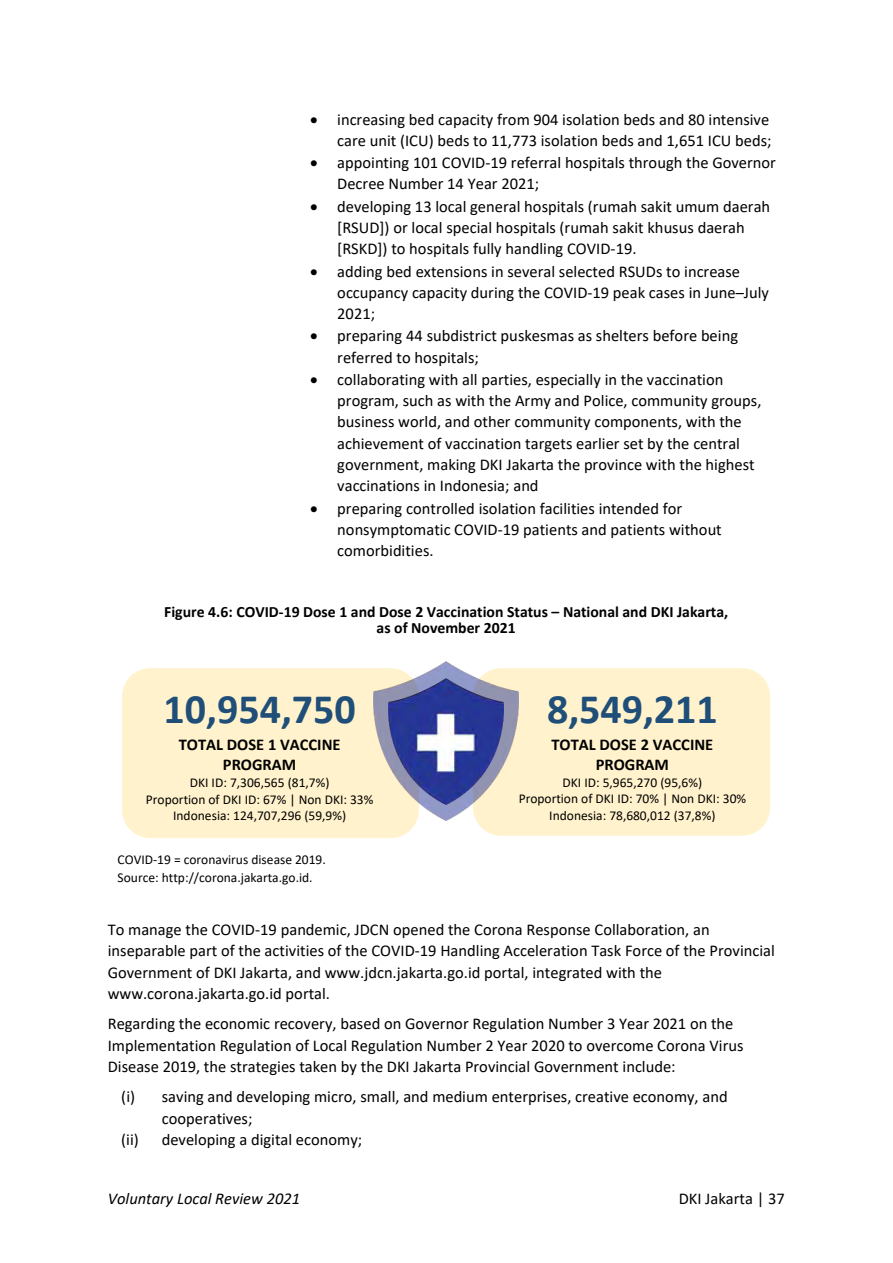
<style>
.page{position:relative;width:893px;height:1263px;background:#fff}
.page>*{position:absolute;margin:0;border:0;box-sizing:border-box;transform-origin:0 0}
.t1{font:700 42px "Calibri";color:#1f4e79}
.t2{font:16.5px/21.3px "Calibri";color:#000}
.t3{font:700 16.5px/20.1px "Calibri";color:#000;text-align:center}
.t4{font:italic 16.5px "Calibri";color:#000}
.t5{font:700 15.75px/15.8px "Calibri";color:#000;text-align:center}
.t6{font:13.5px/16.5px "Calibri";color:#000;text-align:center}
</style>
<div class="page">
<div style="left:122px;top:668px;width:297px;height:170px;background:#fff2cc;border-radius:28px"></div>
<div style="left:473px;top:668px;width:297px;height:168px;background:#fff2cc;border-radius:28px"></div>
<img style="left:373px;top:662px;width:146px;height:158px">
<img style="left:389px;top:679px;width:114px;height:125px">
<p class="t2" style="left:310px;top:108px;width:463px;text-align:right">• increasing bed capacity from 904 isolation beds and 80 intensive care unit (ICU) beds to 11,773 isolation beds and 1,651 ICU beds;</p>
<p class="t2" style="left:337px;top:152px;width:440px;text-indent:-27px">• appointing 101 COVID-19 referral hospitals through the Governor<br>Decree Number 14 Year 2021;</p>
<p class="t2" style="left:337px;top:195px;width:434px;text-indent:-27px">• developing 13 local general hospitals (rumah sakit umum daerah [RSUD]) or local special hospitals (rumah sakit khusus daerah [RSKD]) to hospitals fully handling COVID-19.</p>
<p class="t2" style="left:337px;top:260px;width:433px;text-indent:-27px">• adding bed extensions in several selected RSUDs to increase occupancy capacity during the COVID-19 peak cases in June–July<br>2021;</p>
<p class="t2" style="left:337px;top:325px;width:402px;text-indent:-27px">• preparing 44 subdistrict puskesmas as shelters before being referred to hospitals;</p>
<p class="t2" style="left:337px;top:368px;width:426px;text-indent:-27px">• collaborating with all parties, especially in the vaccination program, such as with the Army and Police, community groups, business world, and other community components, with the achievement of vaccination targets earlier set by the central government, making DKI Jakarta the province with the highest vaccinations in Indonesia; and</p>
<p class="t2" style="left:337px;top:497px;width:386px;text-indent:-27px">• preparing controlled isolation facilities intended for nonsymptomatic COVID-19 patients and patients without comorbidities.</p>
<p class="t5" style="left:164px;top:604px;width:565px">Figure 4.6: COVID-19 Dose 1 and Dose 2 Vaccination Status – National and DKI Jakarta, as of November 2021</p>
<h1 class="t1" style="left:164px;top:679px;width:194px">10,954,750</h1>
<p class="t3" style="left:179px;top:734px;width:163px">TOTAL DOSE 1 VACCINE<br>PROGRAM</p>
<p class="t6" style="left:146px;top:774px;width:229px">DKI ID: 7,306,565 (81,7%)<br>Proportion of DKI ID: 67% | Non DKI: 33%<br>Indonesia: 124,707,296 (59,9%)</p>
<p class="t6" style="left:118px;top:850px;width:210px;line-height:18px;text-align:left">COVID-19 = coronavirus disease 2019.<br>Source: http://corona.jakarta.go.id.</p>
<h1 class="t1" style="left:547px;top:679px;width:172px">8,549,211</h1>
<p class="t3" style="left:551px;top:734px;width:163px">TOTAL DOSE 2 VACCINE<br>PROGRAM</p>
<p class="t6" style="left:519px;top:774px;width:229px">DKI ID: 5,965,270 (95,6%)<br>Proportion of DKI ID: 70% | Non DKI: 30%<br>Indonesia: 78,680,012 (37,8%)</p>
<p class="t2" style="left:108px;top:918px;width:669px">To manage the COVID-19 pandemic, JDCN opened the Corona Response Collaboration, an inseparable part of the activities of the COVID-19 Handling Acceleration Task Force of the Provincial Government of DKI Jakarta, and www.jdcn.jakarta.go.id portal, integrated with the www.corona.jakarta.go.id portal.</p>
<p class="t2" style="left:108px;top:1013px;width:637px">Regarding the economic recovery, based on Governor Regulation Number 3 Year 2021 on the<br>Implementation Regulation of Local Regulation Number 2 Year 2020 to overcome Corona Virus<br>Disease 2019, the strategies taken by the DKI Jakarta Provincial Government include:</p>
<p class="t2" style="left:121px;top:1086px;width:608px">(i) saving and developing micro, small, and medium enterprises, creative economy, and</p>
<p class="t2" style="left:162px;top:1107px;width:92px">cooperatives;</p>
<p class="t2" style="left:121px;top:1128px;width:243px">(ii) developing a digital economy;</p>
<p class="t4" style="left:108px;top:1187px;width:194px">Voluntary Local Review 2021</p>
<p class="t2" style="left:679px;top:1188px;width:108px">DKI Jakarta | 37</p>
</div>
